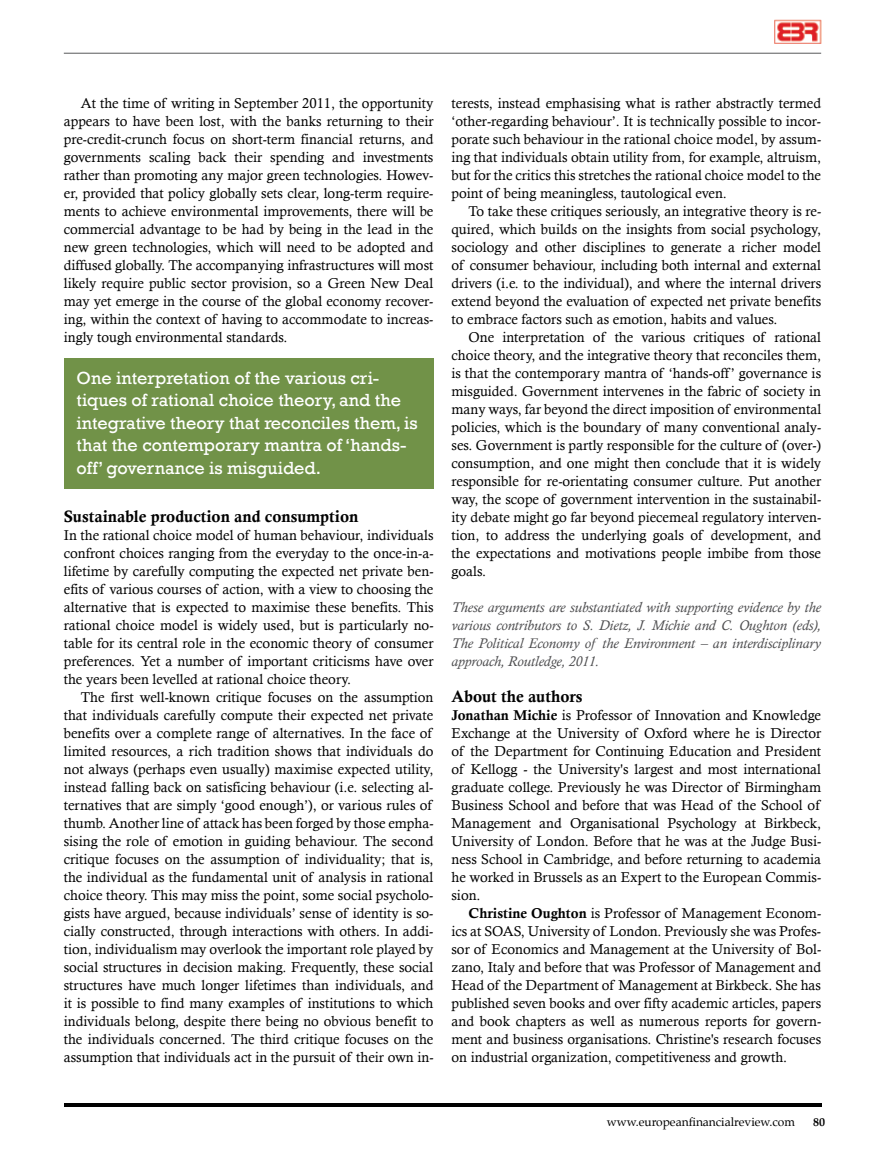
<style>
.page{position:relative;width:885px;height:1161px;background:#fff}
.page>*{position:absolute;margin:0;border:0;box-sizing:border-box;transform-origin:0 0}
.t1{font:18px/22.5px "Rockwell";color:#fff}
.t2{font:16.5px "Calis MT Bol";color:#000}
.t3{font:14.25px/18px "Calisto";color:#000;text-align:justify}
.t4{font:italic 14.25px/18px "Calisto";color:#4d4d4f;text-align:justify}
.t5{font:12px "Palatino";color:#000}
.t6{font:700 12px "Palatino";color:#000}
.s1{font-family:"Calis MT Bol"}
</style>
<div class="page">
<hr style="left:64px;top:53px;width:757px;height:1px;background:#58595b">
<img style="left:774px;top:19px;width:48px;height:25px">
<hr style="left:64px;top:1103px;width:757px;height:4px;background:#000">
<div style="left:64px;top:359px;width:369px;height:130px;background:#719248"></div>
<p class="t3" style="left:64px;top:94px;width:371px;text-indent:17px">At the time of writing in September 2011, the opportunity appears to have been lost, with the banks returning to their pre-credit-crunch focus on short-term financial returns, and governments scaling back their spending and investments rather than promoting any major green technologies. Howev&shy;er, provided that policy globally sets clear, long-term require&shy;ments to achieve environmental improvements, there will be commercial advantage to be had by being in the lead in the new green technologies, which will need to be adopted and diffused globally. The accompanying infrastructures will most likely require public sector provision, so a Green New Deal may yet emerge in the course of the global economy recover&shy;ing, within the context of having to accommodate to increas&shy;ingly tough environmental standards.</p>
<p class="t1" style="left:77px;top:367px;width:343px">One interpretation of the various cri&shy;tiques of rational choice theory, and the integrative theory that reconciles them, is that the contemporary mantra of ‘hands&shy;off’ governance is misguided.</p>
<p class="t2" style="left:64px;top:507px;width:296px">Sustainable production and consumption</p>
<p class="t3" style="left:64px;top:526px;width:371px">In the rational choice model of human behaviour, individuals confront choices ranging from the everyday to the once-in-a&shy;lifetime by carefully computing the expected net private ben&shy;efits of various courses of action, with a view to choosing the alternative that is expected to maximise these benefits. This rational choice model is widely used, but is particularly no&shy;table for its central role in the economic theory of consumer preferences. Yet a number of important criticisms have over the years been levelled at rational choice theory.</p>
<p class="t3" style="left:64px;top:688px;width:371px;text-indent:17px">The first well-known critique focuses on the assumption that individuals carefully compute their expected net private benefits over a complete range of alternatives. In the face of limited resources, a rich tradition shows that individuals do not always (perhaps even usually) maximise expected utility, instead falling back on satisficing behaviour (i.e. selecting al&shy;ternatives that are simply ‘good enough’), or various rules of thumb. Another line of attack has been forged by those empha&shy;sising the role of emotion in guiding behaviour. The second critique focuses on the assumption of individuality; that is, the individual as the fundamental unit of analysis in rational choice theory. This may miss the point, some social psycholo&shy;gists have argued, because individuals’ sense of identity is so&shy;cially constructed, through interactions with others. In addi&shy;tion, individualism may overlook the important role played by social structures in decision making. Frequently, these social structures have much longer lifetimes than individuals, and it is possible to find many examples of institutions to which individuals belong, despite there being no obvious benefit to the individuals concerned. The third critique focuses on the assumption that individuals act in the pursuit of their own in-</p>
<p class="t3" style="left:451px;top:94px;width:371px">terests, instead emphasising what is rather abstractly termed ‘other-regarding behaviour’. It is technically possible to incor&shy;porate such behaviour in the rational choice model, by assum&shy;ing that individuals obtain utility from, for example, altruism, but for the critics this stretches the rational choice model to the point of being meaningless, tautological even.</p>
<p class="t3" style="left:451px;top:202px;width:371px;text-indent:17px">To take these critiques seriously, an integrative theory is re&shy;quired, which builds on the insights from social psychology, sociology and other disciplines to generate a richer model of consumer behaviour, including both internal and external drivers (i.e. to the individual), and where the internal drivers extend beyond the evaluation of expected net private benefits to embrace factors such as emotion, habits and values.</p>
<p class="t3" style="left:451px;top:328px;width:371px;text-indent:17px">One interpretation of the various critiques of rational choice theory, and the integrative theory that reconciles them, is that the contemporary mantra of ‘hands-off’ governance is misguided. Government intervenes in the fabric of society in many ways, far beyond the direct imposition of environmental policies, which is the boundary of many conventional analy&shy;ses. Government is partly responsible for the culture of (over-) consumption, and one might then conclude that it is widely responsible for re-orientating consumer culture. Put another way, the scope of government intervention in the sustainabil&shy;ity debate might go far beyond piecemeal regulatory interven&shy;tion, to address the underlying goals of development, and the expectations and motivations people imbibe from those goals.</p>
<p class="t4" style="left:451px;top:598px;width:371px">These arguments are substantiated with supporting evidence by the various contributors to S. Dietz, J. Michie and C. Oughton (eds), The Political Economy of the Environment – an interdisciplinary approach, Routledge, 2011.</p>
<p class="t2" style="left:451px;top:687px;width:132px">About the authors</p>
<p class="t3" style="left:451px;top:706px;width:371px"><span class="s1">Jonathan Michie</span> is Professor of Innovation and Knowledge Exchange at the University of Oxford where he is Director of the Department for Continuing Education and President of Kellogg - the University's largest and most international graduate college. Previously he was Director of Birmingham Business School and before that was Head of the School of Management and Organisational Psychology at Birkbeck, University of London. Before that he was at the Judge Busi&shy;ness School in Cambridge, and before returning to academia he worked in Brussels as an Expert to the European Commis&shy;sion.</p>
<p class="t3" style="left:451px;top:904px;width:371px;text-indent:17px"><span class="s1">Christine Oughton</span> is Professor of Management Econom&shy;ics at SOAS, University of London. Previously she was Profes&shy;sor of Economics and Management at the University of Bol&shy;zano, Italy and before that was Professor of Management and Head of the Department of Management at Birkbeck. She has published seven books and over fifty academic articles, papers and book chapters as well as numerous reports for govern&shy;ment and business organisations. Christine's research focuses on industrial organization, competitiveness and growth.</p>
<p class="t5" style="left:606px;top:1112px;width:190px">www.europeanfinancialreview.com</p>
<p class="t6" style="left:813px;top:1112px;width:13px">80</p>
</div>
